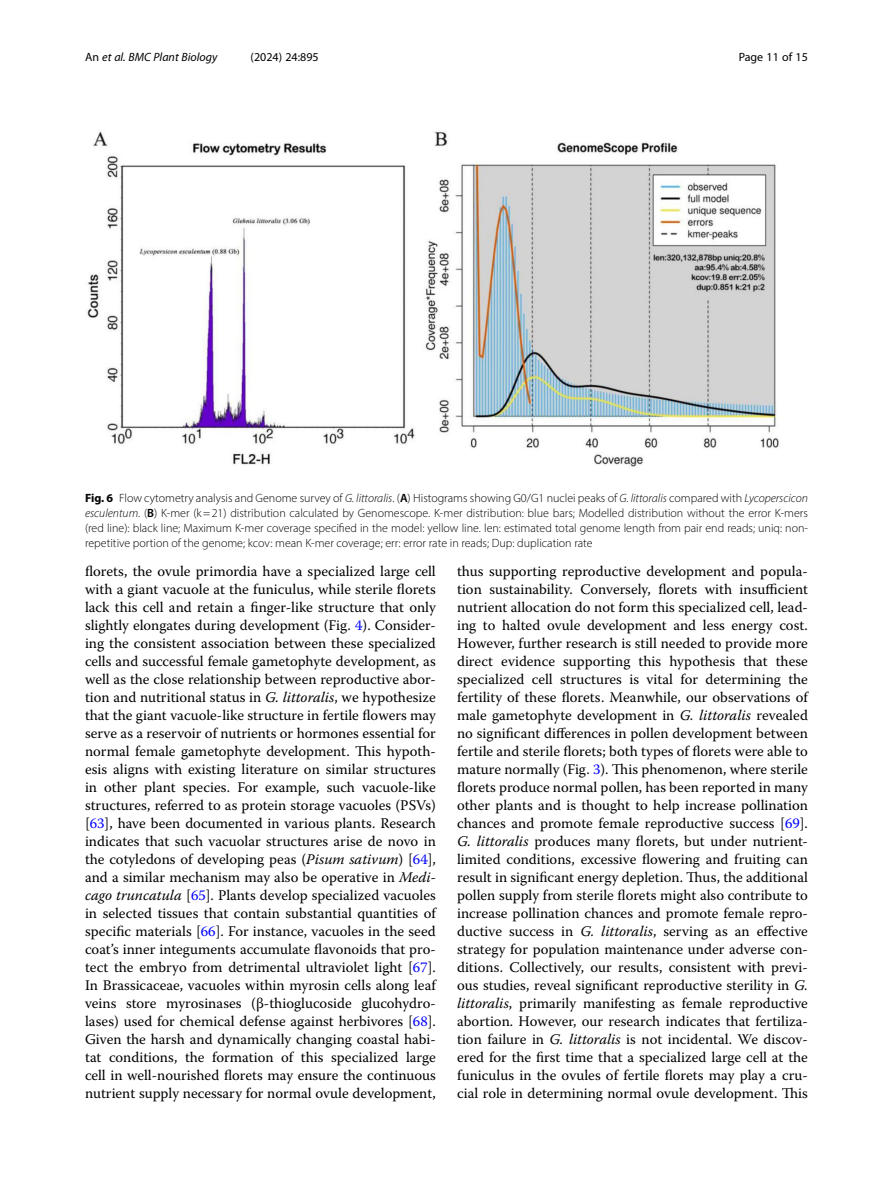
<style>
.page{position:relative;width:893px;height:1191px;background:#fff}
.page>*{position:absolute;margin:0;border:0;box-sizing:border-box;transform-origin:0 0}
.Body_Text_Indent{font:14.7px/18px "Warnock Pro";color:#000;text-align:justify}
.Figure_Caption{font:300 12px/15px "Myriad Pro";color:#000;text-align:justify}
.t1{font:italic 12px "Myriad Pro";color:#000}
.t2{font:12px "Myriad Pro";color:#000}
.s1{font-style:normal}
.s2{font-weight:700}
.s3{font-style:italic}
.s4{font-weight:600}
.s5{color:#00f}
</style>
<div class="page">
<img style="left:87px;top:131px;width:692px;height:336px">
<p class="t1" style="left:85px;top:50px;width:134px"><span class="s1">An</span> et al. BMC Plant Biology</p>
<p class="t2" style="left:251px;top:50px;width:70px">(2024) 24:895</p>
<p class="t2" style="left:739px;top:50px;width:71px">Page 11 of 15</p>
<p class="Figure_Caption" style="left:85px;top:490px;width:724px"><span class="s2">Fig. 6</span> Flow cytometry analysis and Genome survey of <span class="s3">G. littoralis</span>. (<span class="s4">A</span>) Histograms showing G0/G1 nuclei peaks of <span class="s3">G. littoralis</span> compared with <span class="s3">Lycoperscicon esculentum</span>. (<span class="s4">B</span>) K-mer (k=21) distribution calculated by Genomescope. K-mer distribution: blue bars; Modelled distribution without the error K-mers (red line): black line; Maximum K-mer coverage specified in the model: yellow line. len: estimated total genome length from pair end reads; uniq: non&shy;repetitive portion of the genome; kcov: mean K-mer coverage; err: error rate in reads; Dup: duplication rate</p>
<p class="Body_Text_Indent" style="left:85px;top:562px;width:352px">florets, the ovule primordia have a specialized large cell with a giant vacuole at the funiculus, while sterile florets lack this cell and retain a finger-like structure that only slightly elongates during development (Fig. <span class="s5">4</span>). Consider&shy;ing the consistent association between these specialized cells and successful female gametophyte development, as well as the close relationship between reproductive abor&shy;tion and nutritional status in <span class="s3">G. littoralis</span>, we hypothesize that the giant vacuole-like structure in fertile flowers may serve as a reservoir of nutrients or hormones essential for normal female gametophyte development. This hypoth&shy;esis aligns with existing literature on similar structures in other plant species. For example, such vacuole-like structures, referred to as protein storage vacuoles (PSVs) [<span class="s5">63</span>], have been documented in various plants. Research indicates that such vacuolar structures arise de novo in the cotyledons of developing peas (<span class="s3">Pisum sativum</span>) [<span class="s5">64</span>], and a similar mechanism may also be operative in <span class="s3">Medi&shy;cago truncatula</span> [<span class="s5">65</span>]. Plants develop specialized vacuoles in selected tissues that contain substantial quantities of specific materials [<span class="s5">66</span>]. For instance, vacuoles in the seed coat’s inner integuments accumulate flavonoids that pro&shy;tect the embryo from detrimental ultraviolet light [<span class="s5">67</span>].<br>In Brassicaceae, vacuoles within myrosin cells along leaf veins store myrosinases (β-thioglucoside glucohydro&shy;lases) used for chemical defense against herbivores [<span class="s5">68</span>].<br>Given the harsh and dynamically changing coastal habi&shy;tat conditions, the formation of this specialized large cell in well-nourished florets may ensure the continuous nutrient supply necessary for normal ovule development,</p>
<p class="Body_Text_Indent" style="left:457px;top:562px;width:352px">thus supporting reproductive development and popula&shy;tion sustainability. Conversely, florets with insufficient nutrient allocation do not form this specialized cell, lead&shy;ing to halted ovule development and less energy cost.<br>However, further research is still needed to provide more direct evidence supporting this hypothesis that these specialized cell structures is vital for determining the fertility of these florets. Meanwhile, our observations of male gametophyte development in <span class="s3">G. littoralis</span> revealed no significant differences in pollen development between fertile and sterile florets; both types of florets were able to mature normally (Fig. <span class="s5">3</span>). This phenomenon, where sterile florets produce normal pollen, has been reported in many other plants and is thought to help increase pollination chances and promote female reproductive success [<span class="s5">69</span>].<br><span class="s3">G. littoralis</span> produces many florets, but under nutrient&shy;limited conditions, excessive flowering and fruiting can result in significant energy depletion. Thus, the additional pollen supply from sterile florets might also contribute to increase pollination chances and promote female repro&shy;ductive success in <span class="s3">G. littoralis</span>, serving as an effective strategy for population maintenance under adverse con&shy;ditions. Collectively, our results, consistent with previ&shy;ous studies, reveal significant reproductive sterility in <span class="s3">G. littoralis</span>, primarily manifesting as female reproductive abortion. However, our research indicates that fertiliza&shy;tion failure in <span class="s3">G. littoralis</span> is not incidental. We discov&shy;ered for the first time that a specialized large cell at the funiculus in the ovules of fertile florets may play a cru&shy;cial role in determining normal ovule development. This</p>
</div>
